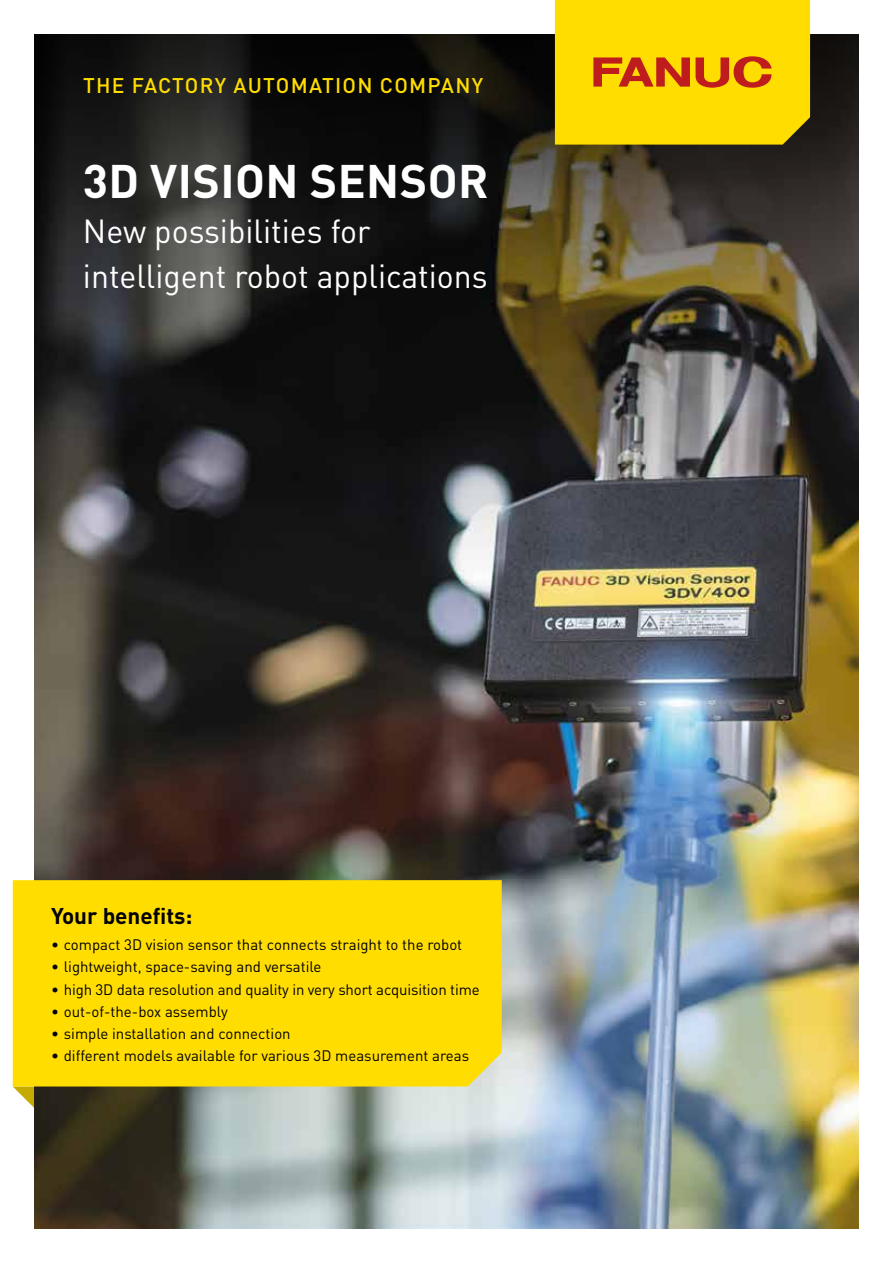
<style>
.page{position:relative;width:893px;height:1263px;background:#fff}
.page>*{position:absolute;margin:0;border:0;box-sizing:border-box;transform-origin:0 0}
.t1{font:700 46.5px "DIN Pro";letter-spacing:.01em;color:#fff}
.t2{font:33px/45px "DIN Pro";color:#fff}
.t3{font:700 22.5px "DIN Pro";color:#000}
.t4{font:500 21px "DIN Pro";letter-spacing:.06em;color:#fd0}
.t5{font:15px "DIN Pro";color:#000}
</style>
<div class="page">
<img style="left:34px;top:34px;width:825px;height:1195px">
<svg style="left:13px;top:1086px;width:21px;height:22px"></svg>
<div style="left:13px;top:880px;width:489px;height:206px;background:#fd0"></div>
<svg style="left:555px;top:0;width:255px;height:145px"></svg>
<h3 class="t4" style="left:83px;top:71px;width:402px">THE FACTORY AUTOMATION COMPANY</h3>
<h1 class="t1" style="left:83px;top:151px;width:407px">3D VISION SENSOR</h1>
<h2 class="t2" style="left:83px;top:208px;width:406px">New possibilities for intelligent robot applications</h2>
<h3 class="t3" style="left:51px;top:900px;width:143px">Your benefits:</h3>
<p class="t5" style="left:51px;top:935px;width:413px">• compact 3D vision sensor that connects straight to the robot</p>
<p class="t5" style="left:51px;top:957px;width:272px">• lightweight, space-saving and versatile</p>
<p class="t5" style="left:51px;top:980px;width:430px">• high 3D data resolution and quality in very short acquisition time</p>
<p class="t5" style="left:51px;top:1002px;width:178px">• out-of-the-box assembly</p>
<p class="t5" style="left:51px;top:1024px;width:241px">• simple installation and connection</p>
<p class="t5" style="left:51px;top:1046px;width:420px">• different models available for various 3D measurement areas</p>
</div>
